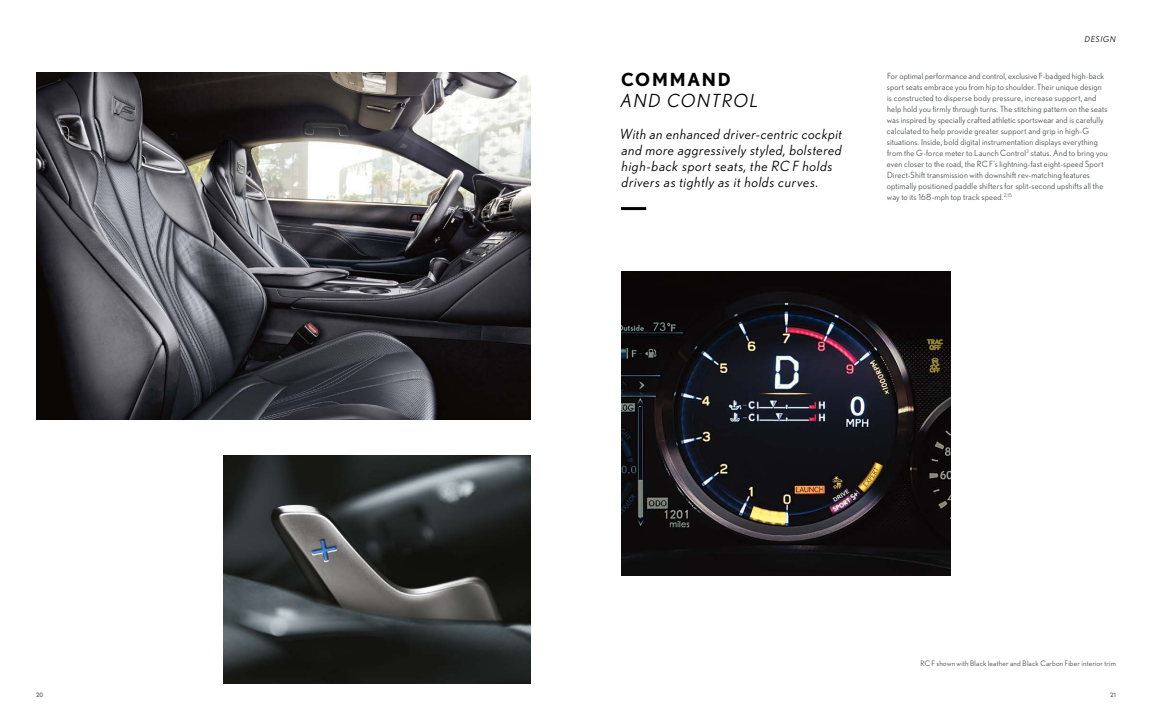
<style>
.page{position:relative;width:1152px;height:720px;background:#fff}
.page>*{position:absolute;margin:0;border:0;box-sizing:border-box;transform-origin:0 0}
.Medium_Subhead__Ital{font:italic 18px "Nobel";letter-spacing:.1em;color:#000}
.Medium_Headline{font:700 18px "Nobel";letter-spacing:.1em;color:#000}
.Medium_Subhead_2__It{font:italic 14px/16px "Nobel";letter-spacing:.045em;color:#000}
.Body_Copy_80K{font:8.5px/11px "Nobel";letter-spacing:.02em;color:#545555}
.Section_Head{font:italic 8px "Nobel";letter-spacing:.1em;color:#000}
.Cutline{font:7.5px "Nobel";letter-spacing:.025em;color:#545555}
.t1{font:6px "Nobel";color:#545555}
</style>
<div class="page">
<img style="left:224px;top:455px;width:307px;height:229px">
<img style="left:36px;top:72px;width:495px;height:347px">
<img style="left:621px;top:271px;width:329px;height:305px">
<hr style="left:621px;top:207px;width:25px;height:3px;background:#000">
<p class="Medium_Headline" style="left:621px;top:69px;width:111px">COMMAND</p>
<p class="Medium_Subhead__Ital" style="left:621px;top:90px;width:139px">AND CONTROL</p>
<p class="Medium_Subhead_2__It" style="left:620px;top:126px;width:223px">With an enhanced driver-centric cockpit and more aggressively styled, bolstered high-back sport seats, the RC F holds drivers as tightly as it holds curves.</p>
<p class="Section_Head" style="left:1085px;top:34px;width:33px">DESIGN</p>
<p class="Body_Copy_80K" style="left:887px;top:70px;width:223px">For optimal performance and control, exclusive F-badged high-back sport seats embrace you from hip to shoulder. Their unique design is constructed to disperse body pressure, increase support, and help hold you firmly through turns. The stitching pattern on the seats was inspired by specially crafted athletic sportswear and is carefully calculated to help provide greater support and grip in high-G situations. Inside, bold digital instrumentation displays everything from the G-force meter to Launch Control<sup>3</sup> status. And to bring you even closer to the road, the RC F’s lightning-fast eight-speed Sport Direct-Shift transmission with downshift rev-matching features optimally positioned paddle shifters for split-second upshifts all the way to its 168-mph top track speed.<sup>2,15</sup></p>
<p class="Cutline" style="left:921px;top:659px;width:197px">RC F shown with Black leather and Black Carbon Fiber interior trim</p>
<p class="t1" style="left:36px;top:692px;width:9px">20</p>
<p class="t1" style="left:1110px;top:692px;width:7px">21</p>
</div>
